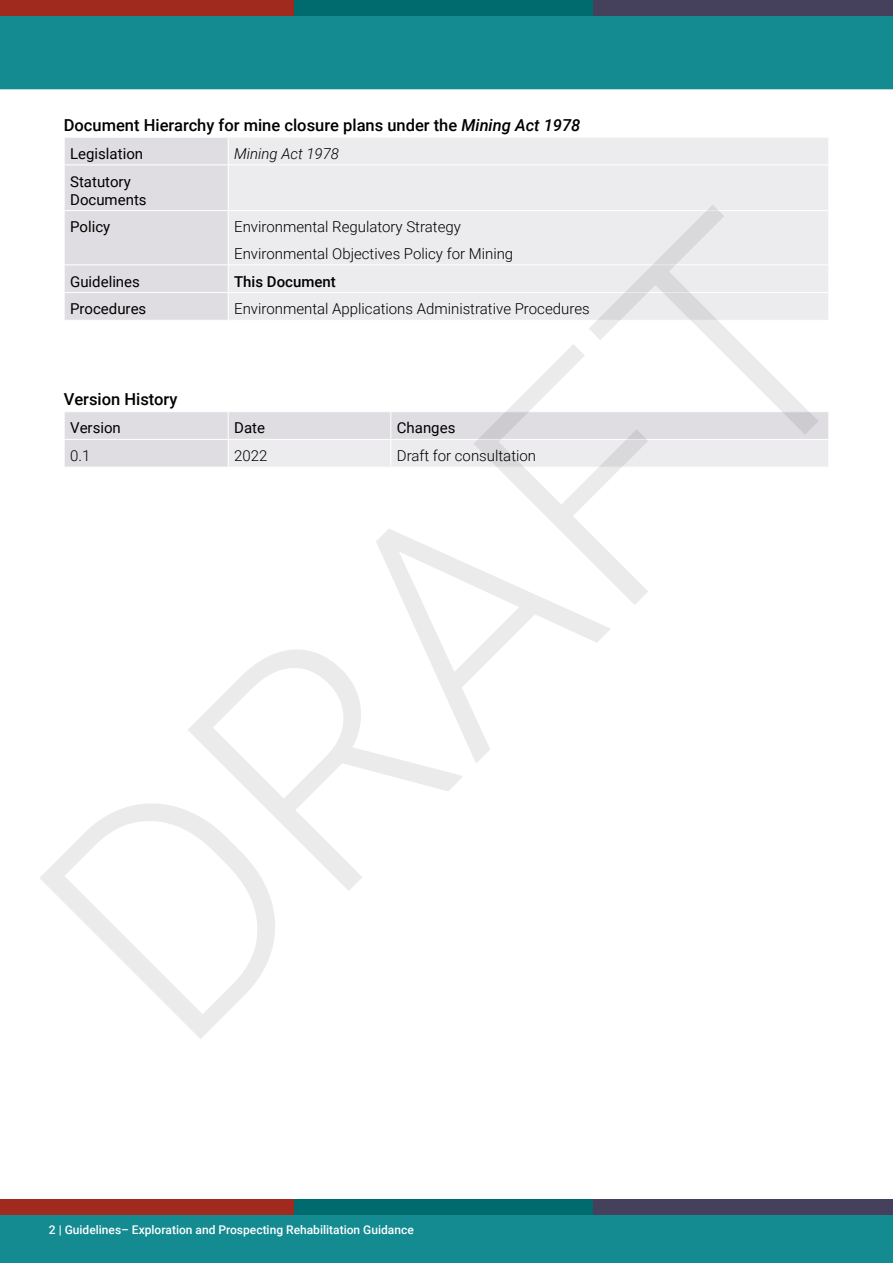
<style>
.page{position:relative;width:893px;height:1263px;background:#fff}
.page>*{position:absolute;margin:0;border:0;box-sizing:border-box;transform-origin:0 0}
.t1{font:500 16.5px "Roboto";color:#000}
.Main_Copy{font:300 15px "Roboto";color:#000}
.t2{font:15px/18px "Roboto";color:#000}
.t3{font:italic 300 15px "Roboto";color:#000}
.Main_Copy-2{font:500 15px "Roboto";color:#000}
.t4{font:500 12px "Roboto";color:#fff}
.s1{font-style:italic}
</style>
<div class="page">
<div style="left:0;top:15px;width:893px;height:74px;background:#138b91"></div>
<div style="left:0;top:0;width:299px;height:15px;background:#a02a1d"></div>
<div style="left:295px;top:0;width:299px;height:15px;background:#006b6e"></div>
<div style="left:594px;top:0;width:299px;height:15px;background:#45415d"></div>
<div style="left:0;top:1214px;width:893px;height:49px;background:#138b91"></div>
<div style="left:0;top:1199px;width:299px;height:15px;background:#a02a1d"></div>
<div style="left:295px;top:1199px;width:299px;height:15px;background:#006b6e"></div>
<div style="left:594px;top:1199px;width:299px;height:15px;background:#45415d"></div>
<div style="left:229px;top:138px;width:599px;height:182px;background:#ecebed"></div>
<hr style="left:228px;top:165px;width:601px;height:1px;background:#fff">
<hr style="left:228px;top:210px;width:601px;height:1px;background:#fff">
<hr style="left:228px;top:264px;width:601px;height:1px;background:#fff">
<hr style="left:228px;top:292px;width:601px;height:1px;background:#fff">
<div style="left:64px;top:138px;width:164px;height:182px;background:#dfdde1"></div>
<svg style="left:64px;top:412px;width:765px;height:55px;background:#e4e3e6"></svg>
<p class="t1" style="left:64px;top:113px;width:518px">Document Hierarchy for mine closure plans under the <span class="s1">Mining Act 1978</span></p>
<p class="t2" style="left:70px;top:144px;width:75px">Legislation</p>
<p class="t3" style="left:234px;top:143px;width:106px">Mining Act 1978</p>
<p class="t2" style="left:70px;top:172px;width:78px">Statutory<br>Documents</p>
<p class="t2" style="left:70px;top:217px;width:42px">Policy</p>
<p class="Main_Copy" style="left:234px;top:216px;width:228px">Environmental Regulatory Strategy</p>
<p class="Main_Copy" style="left:234px;top:243px;width:281px">Environmental Objectives Policy for Mining</p>
<p class="t2" style="left:70px;top:272px;width:71px">Guidelines</p>
<p class="Main_Copy-2" style="left:234px;top:271px;width:103px">This Document</p>
<p class="t2" style="left:70px;top:299px;width:78px">Procedures</p>
<p class="Main_Copy" style="left:234px;top:298px;width:357px">Environmental Applications Administrative Procedures</p>
<p class="t1" style="left:64px;top:388px;width:115px">Version History</p>
<p class="t2" style="left:70px;top:418px;width:52px">Version</p>
<p class="t2" style="left:234px;top:418px;width:32px">Date</p>
<p class="t2" style="left:397px;top:418px;width:60px">Changes</p>
<p class="Main_Copy" style="left:70px;top:445px;width:22px">0.1</p>
<p class="Main_Copy" style="left:234px;top:445px;width:35px">2022</p>
<p class="Main_Copy" style="left:397px;top:445px;width:141px">Draft for consultation</p>
<p class="t4" style="left:49px;top:1221px;width:366px">2 | Guidelines– Exploration and Prospecting Rehabilitation Guidance</p>
</div>
